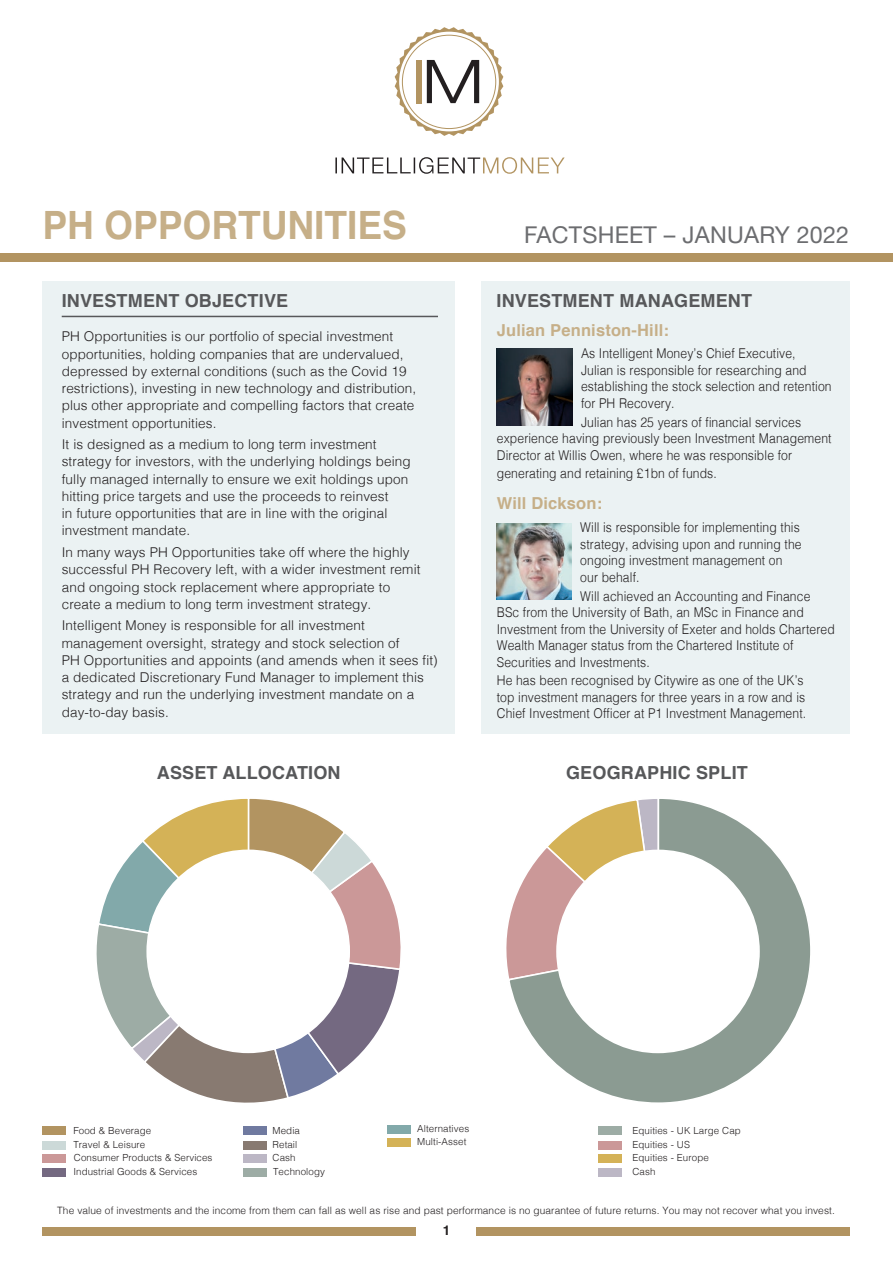
<style>
.page{position:relative;width:893px;height:1263px;background:#fff}
.page>*{position:absolute;margin:0;border:0;box-sizing:border-box;transform-origin:0 0}
.t1{font:700 39px "Helvetica";color:#c6af88;scale:.95 1}
.t2{font:23.25px "Helvetica Neue";letter-spacing:.01em;color:#6c6d70}
.t3{font:700 18px "Helvetica";letter-spacing:.01em;color:#57585a}
.t4{font:700 16.5px "Helvetica";letter-spacing:.01em;color:#c6af88}
.t5{font:300 13.5px/17.2px "Helvetica";letter-spacing:.01em;color:#231f20}
.t6{font:300 13.5px/16.5px "Helvetica";letter-spacing:.01em;color:#231f20;scale:.9 1}
.t7{font:700 13.5px "Helvetica";color:#231f20}
.t8{font:300 10.2px "Helvetica";letter-spacing:.01em;color:#231f20}
.t9{font:300 9.75px/13.8px "Helvetica";letter-spacing:.01em;color:#231f20}
</style>
<div class="page">
<div style="left:243px;top:1127px;width:23px;height:8px;background:#707aa0"></div>
<div style="left:387px;top:1125px;width:23px;height:8px;background:#82a9aa"></div>
<div style="left:43px;top:1168px;width:23px;height:8px;background:#746981"></div>
<div style="left:43px;top:1154px;width:23px;height:9px;background:#cb9898"></div>
<div style="left:43px;top:1141px;width:23px;height:8px;background:#ccd9d8"></div>
<div style="left:43px;top:1227px;width:807px;height:8px;background:#b29461"></div>
<div style="left:417px;top:1225px;width:59px;height:12px;background:#fff"></div>
<div style="left:0;top:254px;width:893px;height:8px;background:#b29461"></div>
<svg style="left:395px;top:27px;width:108px;height:109px"></svg>
<div style="left:417px;top:60px;width:5px;height:43px;background:#b29461"></div>
<svg style="left:335px;top:157px;width:230px;height:17px"></svg>
<div style="left:43px;top:281px;width:412px;height:452px;background:#ebf2f3"></div>
<hr style="left:62px;top:316px;width:376px;height:1px;background:#57585a">
<div style="left:481px;top:281px;width:369px;height:452px;background:#ebf2f3"></div>
<img style="left:497px;top:349px;width:75px;height:76px">
<img style="left:496px;top:523px;width:76px;height:76px">
<svg style="left:96px;top:798px;width:305px;height:305px"></svg>
<div style="left:147px;top:850px;width:202px;height:202px;background:#fff;border-radius:50%"></div>
<svg style="left:507px;top:799px;width:304px;height:304px"></svg>
<div style="left:557px;top:850px;width:202px;height:202px;background:#fff;border-radius:50%"></div>
<div style="left:598px;top:1127px;width:23px;height:8px;background:#9daca5"></div>
<div style="left:598px;top:1141px;width:23px;height:8px;background:#cb9898"></div>
<div style="left:598px;top:1154px;width:23px;height:9px;background:#d4b257"></div>
<div style="left:598px;top:1168px;width:23px;height:8px;background:#bcb7c5"></div>
<div style="left:43px;top:1127px;width:23px;height:8px;background:#b29461"></div>
<div style="left:243px;top:1141px;width:23px;height:8px;background:#887a71"></div>
<div style="left:243px;top:1168px;width:23px;height:8px;background:#9daca5"></div>
<div style="left:387px;top:1138px;width:23px;height:9px;background:#d4b257"></div>
<div style="left:243px;top:1154px;width:23px;height:9px;background:#bcb7c5"></div>
<h1 class="t1" style="left:43px;top:194px;width:385px">PH OPPORTUNITIES</h1>
<h3 class="t3" style="left:62px;top:286px;width:228px">INVESTMENT OBJECTIVE</h3>
<p class="t5" style="left:62px;top:327px;width:356px">PH Opportunities is our portfolio of special investment opportunities, holding companies that are undervalued, depressed by external conditions (such as the Covid 19 restrictions), investing in new technology and distribution, plus other appropriate and compelling factors that create investment opportunities.</p>
<p class="t5" style="left:62px;top:435px;width:351px">It is designed as a medium to long term investment strategy for investors, with the underlying holdings being fully managed internally to ensure we exit holdings upon hitting price targets and use the proceeds to reinvest<br>in future opportunities that are in line with the original investment mandate.</p>
<p class="t5" style="left:62px;top:543px;width:360px">In many ways PH Opportunities take off where the highly successful PH Recovery left, with a wider investment remit and ongoing stock replacement where appropriate to create a medium to long term investment strategy.</p>
<p class="t5" style="left:62px;top:616px;width:378px">Intelligent Money is responsible for all investment management oversight, strategy and stock selection of<br>PH Opportunities and appoints (and amends when it sees fit) a dedicated Discretionary Fund Manager to implement this strategy and run the underlying investment mandate on a day-to-day basis.</p>
<h3 class="t3" style="left:157px;top:758px;width:185px">ASSET ALLOCATION</h3>
<h2 class="t2" style="left:524px;top:220px;width:326px">FACTSHEET – JANUARY 2022</h2>
<h3 class="t3" style="left:496px;top:286px;width:257px">INVESTMENT MANAGEMENT</h3>
<p class="t4" style="left:497px;top:316px;width:174px">Julian Penniston-Hill:</p>
<p class="t6" style="left:581px;top:344px;width:280px">As Intelligent Money’s Chief Executive,<br>Julian is responsible for researching and establishing the stock selection and retention for PH Recovery.</p>
<p class="t6" style="left:497px;top:413px;width:373px;text-indent:84px">Julian has 25 years of financial services experience having previously been Investment Management<br>Director at Willis Owen, where he was responsible for</p>
<p class="t6" style="left:497px;top:464px;width:246px">generating and retaining £1bn of funds.</p>
<p class="t4" style="left:497px;top:490px;width:107px">Will Dickson:</p>
<p class="t6" style="left:580px;top:518px;width:247px">Will is responsible for implementing this strategy, advising upon and running the ongoing investment management on our behalf.</p>
<p class="t6" style="left:497px;top:586px;width:377px;text-indent:83px">Will achieved an Accounting and Finance BSc from the University of Bath, an MSc in Finance and Investment from the University of Exeter and holds Chartered Wealth Manager status from the Chartered Institute of Securities and Investments.</p>
<p class="t6" style="left:497px;top:671px;width:345px">He has been recognised by Citywire as one of the UK’s top investment managers for three years in a row and is<br>Chief Investment Officer at P1 Investment Management.</p>
<h3 class="t3" style="left:566px;top:758px;width:183px">GEOGRAPHIC SPLIT</h3>
<p class="t9" style="left:73px;top:1122px;width:79px">Food &amp; Beverage</p>
<p class="t9" style="left:273px;top:1122px;width:29px">Media</p>
<p class="t9" style="left:417px;top:1121px;width:54px">Alternatives</p>
<p class="t9" style="left:73px;top:1137px;width:73px">Travel &amp; Leisure</p>
<p class="t9" style="left:74px;top:1150px;width:140px">Consumer Products &amp; Services</p>
<p class="t9" style="left:73px;top:1164px;width:125px">Industrial Goods &amp; Services</p>
<p class="t9" style="left:273px;top:1137px;width:26px">Retail</p>
<p class="t9" style="left:273px;top:1164px;width:53px">Technology</p>
<p class="t9" style="left:273px;top:1150px;width:25px">Cash</p>
<p class="t9" style="left:417px;top:1134px;width:51px">Multi-Asset</p>
<p class="t9" style="left:632px;top:1122px;width:110px">Equities - UK Large Cap<br>Equities - US<br>Equities - Europe<br>Cash</p>
<p class="t8" style="left:57px;top:1201px;width:779px">The value of investments and the income from them can fall as well as rise and past performance is no guarantee of future returns. You may not recover what you invest.</p>
<p class="t7" style="left:443px;top:1219px;width:9px">1</p>
</div>
